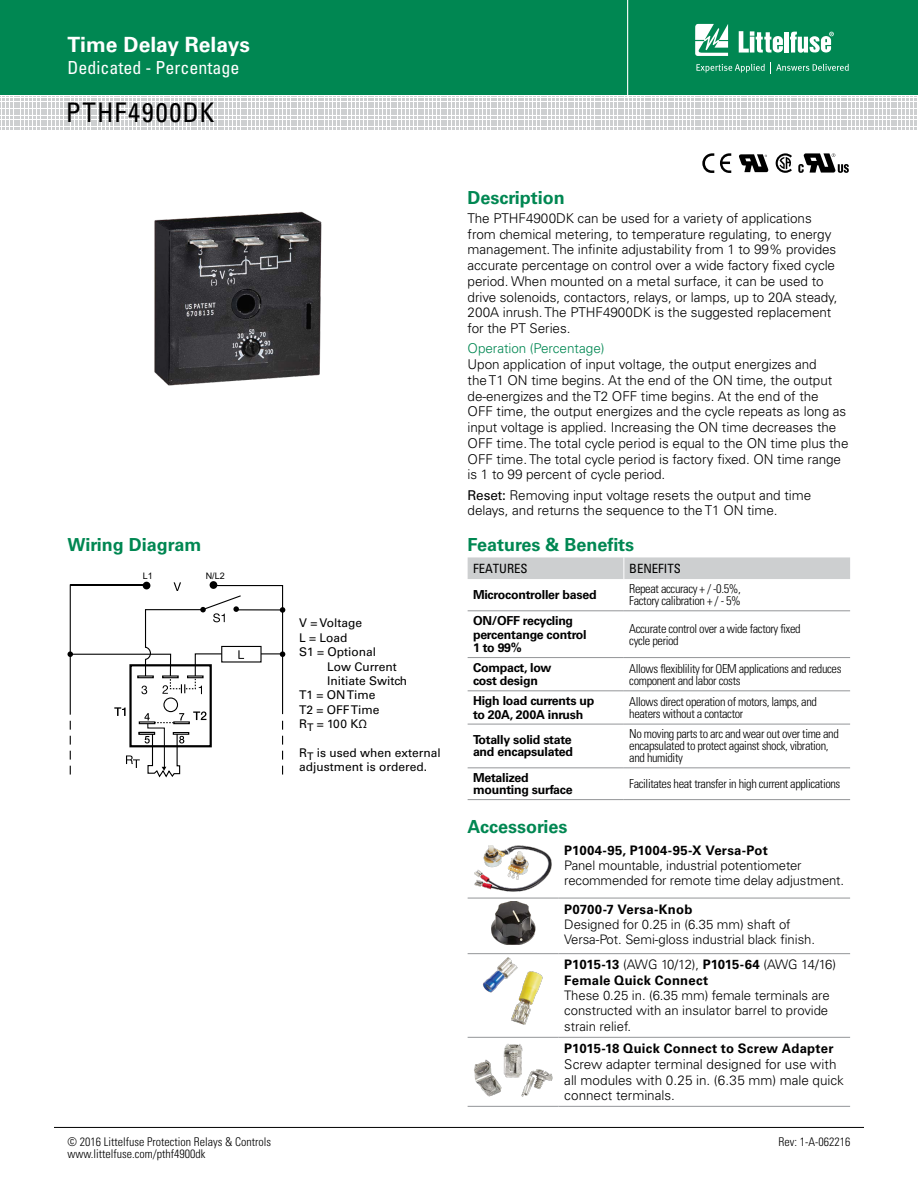
<style>
.page{position:relative;width:918px;height:1188px;background:#fff}
.page>*{position:absolute;margin:0;border:0;box-sizing:border-box;transform-origin:0 0}
.SERIES{font:condensed 27px "Univers LT Std";letter-spacing:.06em;color:#000}
.t1{font:700 21px "Univers LT Std";color:#fff}
.Facts_Subhead{font:700 18px "Univers LT Std";color:#008752}
.t2{font:condensed 18px "Univers LT Std";color:#fff}
.Body_text{font:300 13.5px/15.8px "Univers LT Std";letter-spacing:-.005em;color:#000}
.Acess_table_text{font:300 13.5px/15.8px "Univers LT Std";color:#000}
.Acess_table_text-2{font:300 13.2px/15px "Univers LT Std";letter-spacing:-.005em;color:#000}
.Acess_table_text-3{font:700 13.2px/15.8px "Univers LT Std";letter-spacing:.02em;color:#000}
.SubTitleTOC{font:condensed 12.75px "Univers LT Std";color:#000}
.Benefits_text{font:300 condensed 12.3px/12px "Univers LT Std";letter-spacing:-.03em;color:#000}
.features_text{font:700 12.3px/13.5px "Univers LT Std";letter-spacing:-.02em;color:#000}
.Chart_Text{font:12px/14.4px "Univers LT Std";color:#000}
.t3{font:300 condensed 12px "Univers LT Std";color:#000}
.t4{font:9px "Arial";color:#000}
.s1{color:#008752}
.s2{font-weight:400}
.s3{font-weight:300}
</style>
<div class="page">
<div style="left:0;top:0;width:918px;height:95px;background:#008752"></div>
<svg style="left:0;top:96px;width:917px;height:34px"></svg>
<hr style="left:627px;top:0;width:1px;height:98px;background:#fff">
<svg style="left:695px;top:24px;width:33px;height:32px"></svg>
<div style="left:784px;top:32px;width:5px;height:21px;background:#fff"></div>
<svg style="left:790px;top:32px;width:44px;height:21px"></svg>
<svg style="left:739px;top:31px;width:44px;height:22px"></svg>
<svg style="left:696px;top:62px;width:153px;height:11px"></svg>
<hr style="left:54px;top:1127px;width:810px;height:1px;background:#000">
<img style="left:154px;top:211px;width:168px;height:175px">
<svg style="left:68px;top:582px;width:217px;height:195px"></svg>
<hr style="left:468px;top:611px;width:156px;height:1px;background:#939598">
<hr style="left:624px;top:611px;width:226px;height:1px;background:#939598">
<hr style="left:468px;top:657px;width:156px;height:1px;background:#939598">
<hr style="left:624px;top:657px;width:226px;height:1px;background:#939598">
<hr style="left:468px;top:691px;width:156px;height:1px;background:#939598">
<hr style="left:624px;top:691px;width:226px;height:1px;background:#939598">
<hr style="left:468px;top:724px;width:156px;height:1px;background:#939598">
<hr style="left:624px;top:724px;width:226px;height:1px;background:#939598">
<hr style="left:468px;top:768px;width:156px;height:1px;background:#939598">
<hr style="left:624px;top:768px;width:226px;height:1px;background:#939598">
<hr style="left:468px;top:799px;width:156px;height:1px;background:#939598">
<hr style="left:624px;top:799px;width:226px;height:1px;background:#939598">
<div style="left:468px;top:557px;width:382px;height:22px;background:#cdcfd0"></div>
<hr style="left:468px;top:1106px;width:90px;height:1px;background:#939598">
<hr style="left:558px;top:1106px;width:292px;height:1px;background:#939598">
<hr style="left:468px;top:953px;width:90px;height:1px;background:#939598">
<hr style="left:558px;top:953px;width:292px;height:1px;background:#939598">
<hr style="left:468px;top:1037px;width:90px;height:1px;background:#939598">
<hr style="left:558px;top:1037px;width:292px;height:1px;background:#939598">
<hr style="left:468px;top:898px;width:90px;height:1px;background:#939598">
<hr style="left:558px;top:898px;width:292px;height:1px;background:#939598">
<img style="left:474px;top:845px;width:78px;height:47px">
<img style="left:491px;top:901px;width:45px;height:44px">
<img style="left:482px;top:957px;width:61px;height:68px">
<img style="left:474px;top:1043px;width:79px;height:54px">
<svg style="left:739px;top:154px;width:29px;height:18px"></svg>
<svg style="left:798px;top:153px;width:51px;height:20px"></svg>
<svg style="left:776px;top:153px;width:16px;height:20px"></svg>
<svg style="left:702px;top:153px;width:12px;height:20px"></svg>
<svg style="left:720px;top:153px;width:11px;height:20px"></svg>
<h2 class="t1" style="left:68px;top:33px;width:184px">Time Delay Relays</h2>
<h3 class="t2" style="left:68px;top:56px;width:173px">Dedicated - Percentage</h3>
<p class="SERIES" style="left:66px;top:96px;width:150px">PTHF4900DK</p>
<p class="Facts_Subhead" style="left:68px;top:534px;width:135px">Wiring Diagram</p>
<p class="t4" style="left:143px;top:570px;width:12px">L1</p>
<p class="t4" style="left:206px;top:570px;width:21px">N/L2</p>
<p class="t3" style="left:68px;top:1134px;width:205px">© 2016 Littelfuse Protection Relays &amp; Controls</p>
<p class="t3" style="left:68px;top:1146px;width:140px">www.littelfuse.com/pthf4900dk</p>
<p class="Chart_Text" style="left:299px;top:616px;width:64px">V = Voltage</p>
<p class="Chart_Text" style="left:299px;top:630px;width:50px">L = Load</p>
<p class="Chart_Text" style="left:327px;top:645px;width:81px;text-indent:-28px">S1 = Optional<br>Low Current<br>Initiate Switch</p>
<p class="Chart_Text" style="left:299px;top:688px;width:78px">T1 = ON Time</p>
<p class="Chart_Text" style="left:299px;top:702px;width:82px">T2 = OFF Time</p>
<p class="Chart_Text" style="left:299px;top:717px;width:69px">R<sub>T</sub> = 100 KΩ</p>
<p class="Chart_Text" style="left:299px;top:746px;width:143px">R<sub>T</sub> is used when external adjustment is ordered.</p>
<p class="Facts_Subhead" style="left:468px;top:187px;width:99px">Description</p>
<p class="Body_text" style="left:468px;top:210px;width:372px">The PTHF4900DK can be used for a variety of applications from chemical metering, to temperature regulating, to energy management. The infinite adjustability from 1 to 99% provides accurate percentage on control over a wide factory fixed cycle period. When mounted on a metal surface, it can be used to drive solenoids, contactors, relays, or lamps, up to 20A steady, 200A inrush. The PTHF4900DK is the suggested replacement for the PT Series.</p>
<p class="Body_text" style="left:468px;top:341px;width:382px"><span class="s1">Operation (Percentage)<br></span>Upon application of input voltage, the output energizes and<br>the T1 ON time begins. At the end of the ON time, the output de-energizes and the T2 OFF time begins. At the end of the<br>OFF time, the output energizes and the cycle repeats as long as input voltage is applied. Increasing the ON time decreases the OFF time. The total cycle period is equal to the ON time plus the OFF time. The total cycle period is factory fixed. ON time range is 1 to 99 percent of cycle period.</p>
<p class="Body_text" style="left:468px;top:487px;width:345px"><span class="s2">Reset:</span> Removing input voltage resets the output and time delays, and returns the sequence to the T1 ON time.</p>
<p class="Facts_Subhead" style="left:468px;top:535px;width:168px">Features &amp; Benefits</p>
<p class="SubTitleTOC" style="left:473px;top:560px;width:56px">FEATURES</p>
<p class="SubTitleTOC" style="left:629px;top:560px;width:53px">BENEFITS</p>
<p class="features_text" style="left:473px;top:588px;width:125px">Microcontroller based</p>
<p class="Benefits_text" style="left:629px;top:583px;width:113px">Repeat accuracy + / -0.5%,<br>Factory calibration + / - 5%</p>
<p class="features_text" style="left:473px;top:614px;width:115px">ON/OFF recycling percentange control<br>1 to 99%</p>
<p class="Benefits_text" style="left:629px;top:622px;width:173px">Accurate control over a wide factory fixed cycle period</p>
<p class="features_text" style="left:473px;top:661px;width:80px">Compact, low cost design</p>
<p class="Benefits_text" style="left:629px;top:662px;width:214px">Allows flexiblility for OEM applications and reduces component and labor costs</p>
<p class="features_text" style="left:473px;top:694px;width:123px">High load currents up to 20A, 200A inrush</p>
<p class="Benefits_text" style="left:629px;top:696px;width:189px">Allows direct operation of motors, lamps, and heaters without a contactor</p>
<p class="features_text" style="left:473px;top:734px;width:101px;line-height:12px">Totally solid state and encapsulated</p>
<p class="Benefits_text" style="left:629px;top:728px;width:211px">No moving parts to arc and wear out over time and encapsulated to protect against shock, vibration, and humidity</p>
<p class="features_text" style="left:473px;top:772px;width:101px;line-height:12px">Metalized mounting surface</p>
<p class="Benefits_text" style="left:629px;top:778px;width:213px">Facilitates heat transfer in high current applications</p>
<p class="Facts_Subhead" style="left:468px;top:816px;width:101px">Accessories</p>
<p class="Acess_table_text-3" style="left:564px;top:842px;width:205px">P1004-95, P1004-95-X Versa-Pot</p>
<p class="Acess_table_text-2" style="left:564px;top:857px;width:281px">Panel mountable, industrial potentiometer recommended for remote time delay adjustment.</p>
<p class="Acess_table_text-3" style="left:564px;top:901px;width:130px">P0700-7 Versa-Knob</p>
<p class="Acess_table_text-2" style="left:564px;top:916px;width:252px">Designed for 0.25 in (6.35 mm) shaft of<br>Versa-Pot. Semi-gloss industrial black finish.</p>
<p class="Acess_table_text-3" style="left:564px;top:957px;width:273px">P1015-13 <span class="s3">(AWG 10/12),</span> P1015-64 <span class="s3">(AWG 14/16)<br></span>Female Quick Connect</p>
<p class="Acess_table_text-2" style="left:564px;top:988px;width:267px;text-align:justify">These 0.25 in. (6.35 mm) female terminals are constructed with an insulator barrel to provide strain relief.</p>
<p class="Acess_table_text-3" style="left:564px;top:1041px;width:271px">P1015-18 Quick Connect to Screw Adapter</p>
<p class="Acess_table_text" style="left:564px;top:1056px;width:281px">Screw adapter terminal designed for use with all modules with 0.25 in. (6.35 mm) male quick connect terminals.</p>
<p class="t3" style="left:779px;top:1134px;width:73px">Rev: 1-A-062216</p>
</div>
